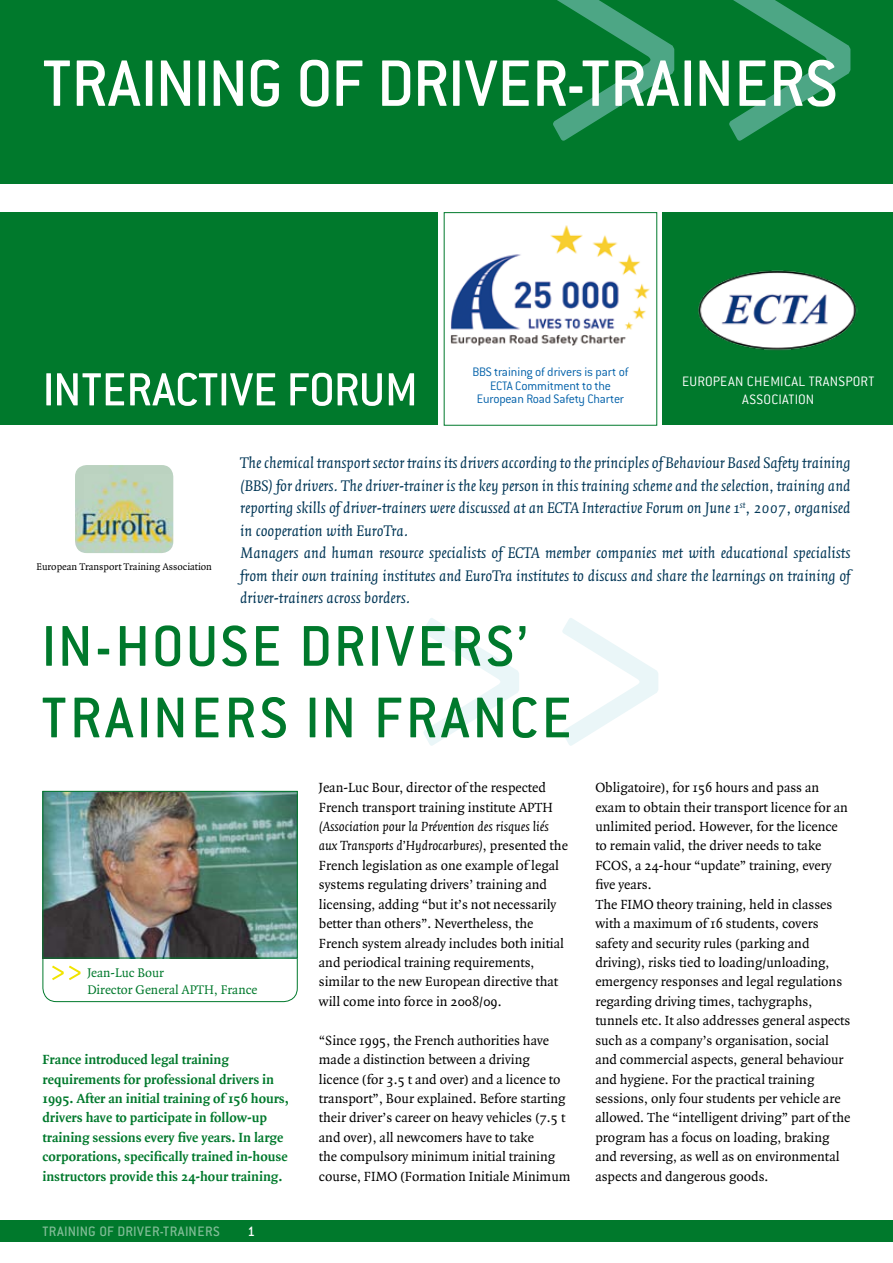
<style>
.page{position:relative;width:893px;height:1263px;background:#fff}
.page>*{position:absolute;margin:0;border:0;box-sizing:border-box;transform-origin:0 0}
.t1{font:500 72px "Conduit ITC";color:#fff}
.t2{font:500 63px/71.6px "Conduit ITC";letter-spacing:.05em;color:#00792c}
.t3{font:500 51px "Conduit ITC";letter-spacing:-.005em;color:#fff}
.t4{font:italic 16.5px/22.5px "Quadraat";color:#003656}
.t5{font:300 15px "Conduit ITC";letter-spacing:.025em;color:#fff}
.t6{font:500 15px "Conduit ITC";letter-spacing:.03em;color:#fff}
.t7{font:14.25px/19.4px "Quadraat";color:#000}
.t8{font:700 14.25px/19.4px "Quadraat";color:#00792c}
.t9{font:300 13.5px/13.5px "Conduit ITC";letter-spacing:-.01em;color:#0060a9;text-align:center}
.t10{font:13.5px/16.5px "Quadraat";color:#00792c}
.t11{font:10.5px "Quadraat";color:#000}
.s1{font-style:italic}
</style>
<div class="page">
<svg style="left:423px;top:618px;width:235px;height:128px"></svg>
<div style="left:43px;top:917px;width:255px;height:85px;border:1px solid #00792c;border-radius:14px"></div>
<img style="left:45px;top:793px;width:251px;height:163px">
<div style="left:43px;top:791px;width:255px;height:167px;border:1px solid #00792c"></div>
<svg style="left:52px;top:966px;width:29px;height:14px"></svg>
<div style="left:0;top:213px;width:115px;height:212px;background:#00792c"></div>
<div style="left:24px;top:213px;width:414px;height:212px;background:#00792c"></div>
<div style="left:662px;top:213px;width:231px;height:212px;background:#00792c"></div>
<div style="left:0;top:0;width:893px;height:184px;background:#00792c"></div>
<img style="left:698px;top:270px;width:160px;height:81px">
<svg style="left:553px;top:0;width:297px;height:141px"></svg>
<div style="left:0;top:1220px;width:893px;height:22px;background:#00792c"></div>
<img style="left:75px;top:465px;width:98px;height:88px">
<img style="left:451px;top:225px;width:199px;height:120px">
<h1 class="t1" style="left:43px;top:43px;width:58px">TRAININ</h1>
<h1 class="t1" style="left:246px;top:43px;width:197px">G OF DRIVER</h1>
<h1 class="t1" style="left:566px;top:43px;width:77px">-TRAINER</h1>
<h1 class="t1" style="left:805px;top:43px;width:33px">S</h1>
<h3 class="t3" style="left:43px;top:361px;width:377px">INTERACTIVE FORUM</h3>
<p class="t9" style="left:472px;top:365px;width:158px">BBS training of drivers is part of<br>ECTA Commitment to the<br>European Road Safety Charter</p>
<p class="t5" style="left:682px;top:373px;width:194px">European Chemical transport</p>
<p class="t5" style="left:742px;top:391px;width:73px">association</p>
<p class="t11" style="left:36px;top:561px;width:177px">European Transport Training Association</p>
<p class="t4" style="left:240px;top:452px;width:612px">The chemical transport sector trains its drivers according to the principles of Behaviour Based Safety training (BBS) for drivers. The driver-trainer is the key person in this training scheme and the selection, training and reporting skills of driver-trainers were discussed at an ECTA Interactive Forum on June 1<sup>st</sup>, 2007, organised in cooperation with EuroTra.<br>Managers and human resource specialists of ECTA member companies met with educational specialists from their own training institutes and EuroTra institutes to discuss and share the learnings on training of driver-trainers across borders.</p>
<h2 class="t2" style="left:41px;top:610px;width:532px">IN-HOUSE DRIVERS’<br>TRAINERS IN FRANCE</h2>
<p class="t10" style="left:87px;top:965px;width:172px">Jean-Luc Bour<br>Director General APTH, France</p>
<p class="t8" style="left:43px;top:1050px;width:248px">France introduced legal training requirements for professional drivers in 1995. After an initial training of 156 hours, drivers have to participate in follow-up training sessions every five years. In large corporations, specifically trained in-house instructors provide this 24-hour training.</p>
<p class="t6" style="left:43px;top:1223px;width:179px">TRAINING OF DRIVER-TRAINERS</p>
<p class="t6" style="left:247px;top:1223px;width:9px">1</p>
<p class="t7" style="left:319px;top:778px;width:236px">Jean-Luc Bour, director of the respected<br>French transport training institute APTH</p>
<p class="t7" style="left:319px;top:817px;width:250px"><span class="s1">(Association pour la Prévention des risques liés aux Transports d’Hydrocarbures)</span>, presented the French legislation as one example of legal systems regulating drivers’ training and licensing, adding “but it’s not necessarily better than others”. Nevertheless, the French system already includes both initial and periodical training requirements, similar to the new European directive that will come into force in 2008/09.</p>
<p class="t7" style="left:319px;top:1031px;width:253px">“Since 1995, the French authorities have made a distinction between a driving licence (for 3.5 t and over) and a licence to transport”, Bour explained. Before starting their driver’s career on heavy vehicles (7.5 t and over), all newcomers have to take<br>the compulsory minimum initial training course, FIMO (Formation Initiale Minimum</p>
<p class="t7" style="left:595px;top:778px;width:257px">Obligatoire), for 156 hours and pass an exam to obtain their transport licence for an unlimited period. However, for the licence to remain valid, the driver needs to take FCOS, a 24-hour “update” training, every five years.<br>The FIMO theory training, held in classes with a maximum of 16 students, covers safety and security rules (parking and driving), risks tied to loading/unloading, emergency responses and legal regulations regarding driving times, tachygraphs, tunnels etc. It also addresses general aspects such as a company’s organisation, social and commercial aspects, general behaviour and hygiene. For the practical training sessions, only four students per vehicle are allowed. The “intelligent driving” part of the program has a focus on loading, braking and reversing, as well as on environmental aspects and dangerous goods.</p>
</div>
